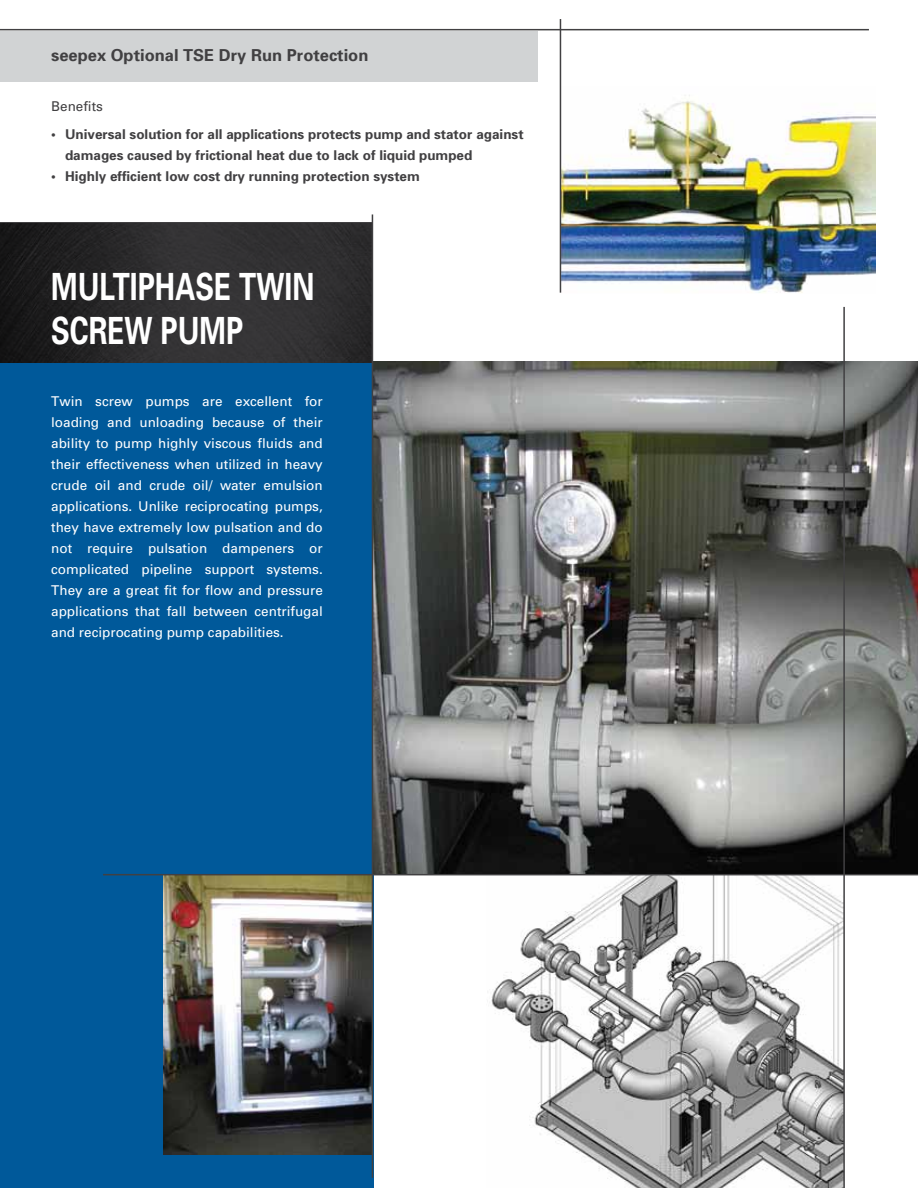
<style>
.page{position:relative;width:918px;height:1188px;background:#fff}
.page>*{position:absolute;margin:0;border:0;box-sizing:border-box;transform-origin:0 0}
.t1{font:700 37.5px/44.5px "Univers";color:#fff;scale:.75 1}
.t2{font:700 16.5px "Univers";color:#414042}
.t3{font:13.5px/21px "Univers";color:#fff;text-align:justify}
.t4{font:700 13.5px/21px "Univers";color:#414042}
.t5{font:13.5px "Univers";color:#414042}
</style>
<div class="page">
<div style="left:0;top:361px;width:374px;height:827px;background:#00599a"></div>
<img style="left:164px;top:875px;width:208px;height:280px">
<div style="left:0;top:31px;width:537px;height:50px;background:#d1d3d4"></div>
<img style="left:561px;top:86px;width:314px;height:207px">
<img style="left:0;top:223px;width:372px;height:140px">
<hr style="left:0;top:29px;width:869px;height:1px;background:#414042">
<img style="left:486px;top:875px;width:357px;height:313px">
<img style="left:373px;top:362px;width:545px;height:512px">
<hr style="left:372px;top:214px;width:1px;height:964px;background:#414042">
<hr style="left:103px;top:874px;width:815px;height:1px;background:#414042">
<hr style="left:560px;top:19px;width:1px;height:274px;background:#414042">
<hr style="left:843px;top:307px;width:2px;height:881px;background:#414042">
<p class="t2" style="left:51px;top:44px;width:319px">seepex Optional TSE Dry Run Protection</p>
<p class="t5" style="left:51px;top:98px;width:53px">Benefits</p>
<p class="t4" style="left:65px;top:123px;width:460px;text-indent:-14px">• Universal solution for all applications protects pump and stator against damages caused by frictional heat due to lack of liquid pumped</p>
<p class="t4" style="left:51px;top:165px;width:370px">• Highly efficient low cost dry running protection system</p>
<h1 class="t1" style="left:51px;top:263px;width:352px">MULTIPHASE TWIN<br>SCREW PUMP</h1>
<p class="t3" style="left:51px;top:391px;width:273px">Twin screw pumps are excellent for loading and unloading because of their ability to pump highly viscous fluids and their effectiveness when utilized in heavy crude oil and crude oil/ water emulsion applications. Unlike reciprocating pumps, they have extremely low pulsation and do not require pulsation dampeners or complicated pipeline support systems.<br>They are a great fit for flow and pressure applications that fall between centrifugal and reciprocating pump capabilities.</p>
</div>
